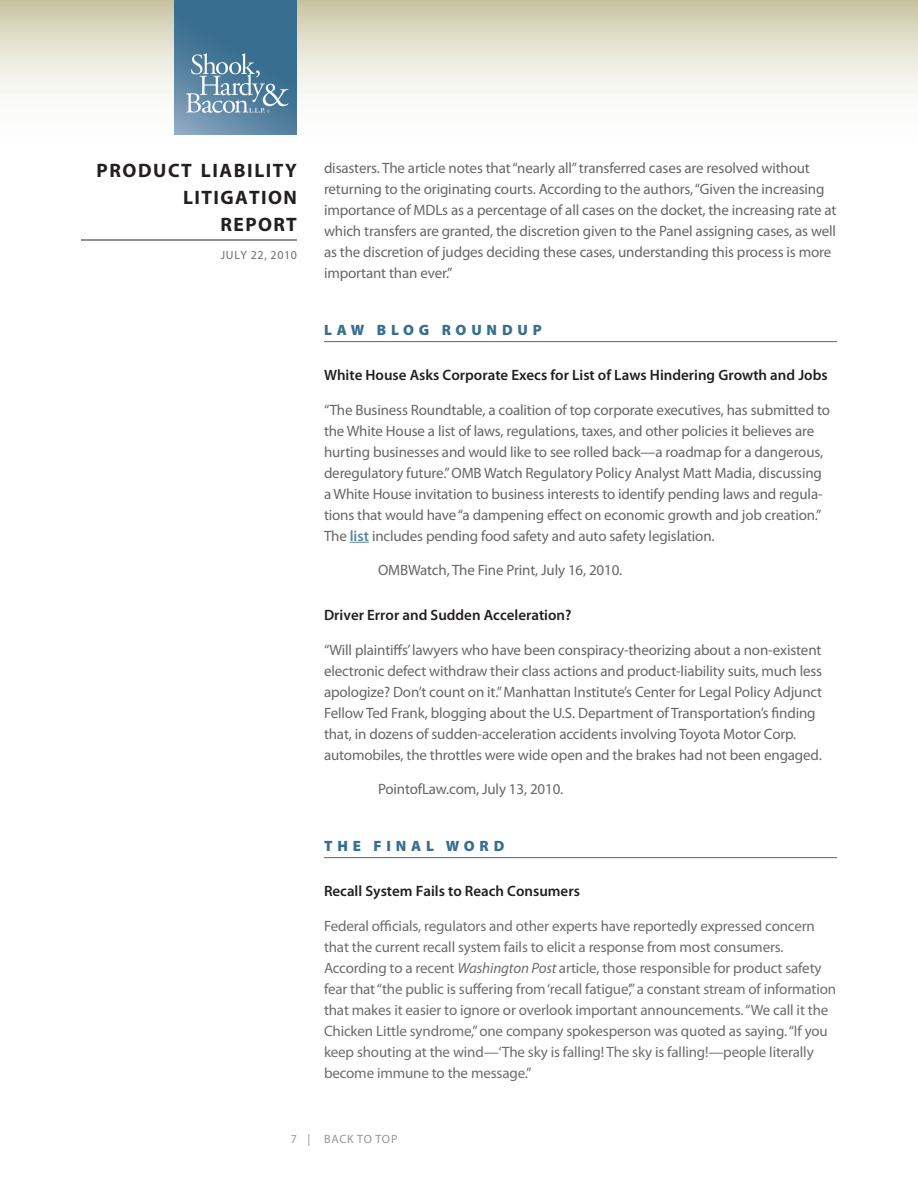
<style>
.page{position:relative;width:918px;height:1188px;background:#fff}
.page>*{position:absolute;margin:0;border:0;box-sizing:border-box;transform-origin:0 0}
.t1{font:700 19.5px/27px "Myriad Pro";letter-spacing:.075em;color:#231f20;text-align:right}
.Body{font:15px/21px "Myriad Pro";letter-spacing:-.01em;color:#676767}
.Body-2{font:15px/21px "Myriad Pro";letter-spacing:-.01em;color:#6c6d70}
.Subhead{font:600 15px "Myriad Pro";color:#231f20}
.Head{font:900 15px "Myriad Pro";letter-spacing:.32em;color:#386e8f}
.t2{font:12px "Myriad Pro";letter-spacing:.05em;color:#6c6d70}
.t3{font:12px "Myriad Pro";letter-spacing:.06em;color:#939598}
.s1{font-weight:600;color:#5c87a1}
.s2{font-style:italic}
</style>
<div class="page">
<svg style="left:0;top:0;width:918px;height:135px"></svg>
<hr style="left:81px;top:240px;width:216px;height:1px;background:#231f20">
<img style="left:175px;top:0;width:122px;height:135px">
<hr style="left:324px;top:341px;width:513px;height:1px;background:#386e8f">
<svg style="left:350px;top:542px;width:19px;height:1px"></svg>
<hr style="left:324px;top:857px;width:513px;height:1px;background:#386e8f">
<h1 class="t1" style="left:97px;top:157px;width:202px">PRODUCT LIABILITY<br>LITIGATION<br>REPORT</h1>
<p class="t2" style="left:221px;top:249px;width:78px">JULY 22, 2010</p>
<p class="Body" style="left:324px;top:158px;width:514px">disasters. The article notes that “nearly all” transferred cases are resolved without returning to the originating courts. According to the authors, “Given the increasing importance of MDLs as a percentage of all cases on the docket, the increasing rate at which transfers are granted, the discretion given to the Panel assigning cases, as well as the discretion of judges deciding these cases, understanding this process is more important than ever.”</p>
<p class="Head" style="left:324px;top:322px;width:219px">LAW BLOG ROUNDUP</p>
<p class="Subhead" style="left:324px;top:367px;width:505px">White House Asks Corporate Execs for List of Laws Hindering Growth and Jobs</p>
<p class="Body" style="left:324px;top:400px;width:507px">“The Business Roundtable, a coalition of top corporate executives, has submitted to the White House a list of laws, regulations, taxes, and other policies it believes are hurting businesses and would like to see rolled back—a roadmap for a dangerous, deregulatory future.” OMB Watch Regulatory Policy Analyst Matt Madia, discussing a White House invitation to business interests to identify pending laws and regula&shy;tions that would have “a dampening effect on economic growth and job creation.” The <span class="s1">list</span> includes pending food safety and auto safety legislation.</p>
<p class="Body" style="left:378px;top:560px;width:246px">OMBWatch, The Fine Print, July 16, 2010.</p>
<p class="Subhead" style="left:324px;top:607px;width:249px">Driver Error and Sudden Acceleration?</p>
<p class="Body" style="left:324px;top:640px;width:500px">“Will plaintiffs’ lawyers who have been conspiracy-theorizing about a non-existent electronic defect withdraw their class actions and product-liability suits, much less apologize? Don’t count on it.” Manhattan Institute’s Center for Legal Policy Adjunct Fellow Ted Frank, blogging about the U.S. Department of Transportation’s finding that, in dozens of sudden-acceleration accidents involving Toyota Motor Corp. automobiles, the throttles were wide open and the brakes had not been engaged.</p>
<p class="Body" style="left:378px;top:779px;width:187px">PointofLaw.com, July 13, 2010.</p>
<p class="Head" style="left:324px;top:838px;width:182px">THE FINAL WORD</p>
<p class="Subhead" style="left:324px;top:883px;width:257px">Recall System Fails to Reach Consumers</p>
<p class="Body-2" style="left:324px;top:916px;width:514px">Federal officials, regulators and other experts have reportedly expressed concern that the current recall system fails to elicit a response from most consumers.<br>According to a recent <span class="s2">Washington Post</span> article, those responsible for product safety fear that “the public is suffering from ‘recall fatigue’,” a constant stream of information that makes it easier to ignore or overlook important announcements. “We call it the Chicken Little syndrome,” one company spokesperson was quoted as saying. “If you keep shouting at the wind—‘The sky is falling! The sky is falling!—people literally become immune to the message.”</p>
<p class="t3" style="left:291px;top:1132px;width:108px">7 | BACK TO TOP</p>
</div>
